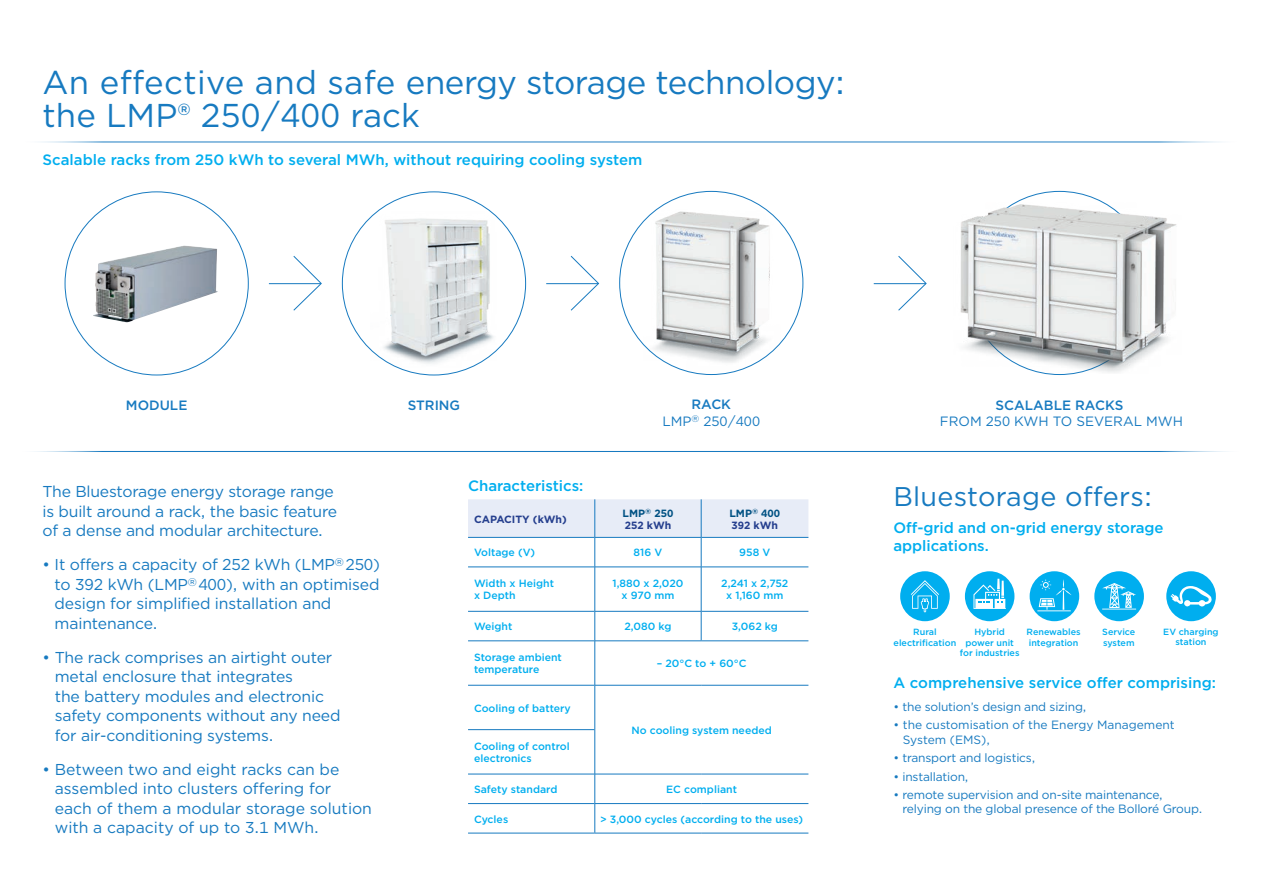
<style>
.page{position:relative;width:1268px;height:893px;background:#fff}
.page>*{position:absolute;margin:0;border:0;box-sizing:border-box;transform-origin:0 0}
.t1{font:33px/33px "Gotham";color:#177ac0}
.t2{font:27px "Gotham";letter-spacing:.01em;color:#177ac0}
.t3{font:15.75px/19.5px "Gotham";letter-spacing:-.01em;color:#177ac0}
.t4{font:500 15px/18px "Gotham";letter-spacing:-.005em;color:#00aeef}
.t5{font:13.5px/16.5px "Gotham";color:#177ac0;text-align:center}
.t6{font:500 13.5px "Gotham";color:#177ac0}
.t7{font:12px/14.2px "Gotham";letter-spacing:-.015em;color:#177ac0}
.t8{font:500 10.5px/12px "Gotham";color:#00aeef}
.t9{font:700 10.5px/12px "Gotham";color:#005183}
.t10{font:700 10.5px "Gotham";color:#253f8e}
.t11{font:500 9px/10.5px "Gotham";color:#00aeef;text-align:center}
.s1{font-weight:500}
.s2{color:#253f8e}
</style>
<div class="page">
<hr style="left:269px;top:283px;width:52px;height:1px;background:#177ac0">
<svg style="left:292px;top:256px;width:30px;height:55px"></svg>
<hr style="left:546px;top:283px;width:52px;height:1px;background:#177ac0">
<svg style="left:570px;top:256px;width:29px;height:55px"></svg>
<hr style="left:873px;top:283px;width:52px;height:1px;background:#177ac0">
<svg style="left:897px;top:256px;width:29px;height:55px"></svg>
<hr style="left:17px;top:141px;width:1227px;height:2px;background:#177ac0">
<hr style="left:17px;top:451px;width:1227px;height:1px;background:#177ac0">
<div style="left:900px;top:571px;width:49px;height:50px;background:#00aeef;border-radius:50%"></div>
<svg style="left:911px;top:580px;width:27px;height:32px"></svg>
<div style="left:964px;top:571px;width:50px;height:50px;background:#00aeef;border-radius:50%"></div>
<svg style="left:973px;top:579px;width:32px;height:30px"></svg>
<div style="left:1029px;top:571px;width:49px;height:50px;background:#00aeef;border-radius:50%"></div>
<svg style="left:1037px;top:579px;width:34px;height:32px"></svg>
<div style="left:1094px;top:571px;width:49px;height:50px;background:#00aeef;border-radius:50%"></div>
<svg style="left:1102px;top:583px;width:33px;height:26px"></svg>
<div style="left:1165px;top:571px;width:50px;height:50px;background:#00aeef;border-radius:50%"></div>
<svg style="left:1170px;top:586px;width:41px;height:21px"></svg>
<img style="left:93px;top:245px;width:125px;height:77px">
<div style="left:468px;top:499px;width:340px;height:38px;background:#e7ecf7"></div>
<hr style="left:468px;top:537px;width:126px;height:1px;background:#177ac0">
<hr style="left:595px;top:537px;width:105px;height:1px;background:#177ac0">
<hr style="left:701px;top:537px;width:107px;height:1px;background:#177ac0">
<hr style="left:468px;top:566px;width:126px;height:1px;background:#177ac0">
<hr style="left:595px;top:566px;width:105px;height:1px;background:#177ac0">
<hr style="left:701px;top:566px;width:107px;height:1px;background:#177ac0">
<hr style="left:468px;top:611px;width:126px;height:1px;background:#177ac0">
<hr style="left:595px;top:611px;width:105px;height:1px;background:#177ac0">
<hr style="left:701px;top:611px;width:107px;height:1px;background:#177ac0">
<hr style="left:468px;top:640px;width:126px;height:1px;background:#177ac0">
<hr style="left:595px;top:640px;width:106px;height:1px;background:#177ac0">
<hr style="left:701px;top:640px;width:107px;height:1px;background:#177ac0">
<hr style="left:468px;top:685px;width:126px;height:1px;background:#177ac0">
<hr style="left:595px;top:685px;width:106px;height:1px;background:#177ac0">
<hr style="left:701px;top:685px;width:107px;height:1px;background:#177ac0">
<hr style="left:468px;top:729px;width:126px;height:1px;background:#177ac0">
<hr style="left:468px;top:774px;width:126px;height:1px;background:#177ac0">
<hr style="left:595px;top:774px;width:106px;height:1px;background:#177ac0">
<hr style="left:701px;top:774px;width:107px;height:1px;background:#177ac0">
<hr style="left:468px;top:803px;width:126px;height:1px;background:#177ac0">
<hr style="left:595px;top:803px;width:106px;height:1px;background:#177ac0">
<hr style="left:701px;top:803px;width:107px;height:1px;background:#177ac0">
<hr style="left:468px;top:833px;width:126px;height:1px;background:#177ac0">
<hr style="left:594px;top:833px;width:107px;height:1px;background:#177ac0">
<hr style="left:701px;top:833px;width:107px;height:1px;background:#177ac0">
<hr style="left:594px;top:499px;width:1px;height:38px;background:#177ac0">
<hr style="left:700px;top:499px;width:1px;height:38px;background:#177ac0">
<hr style="left:594px;top:537px;width:1px;height:30px;background:#177ac0">
<hr style="left:700px;top:537px;width:1px;height:30px;background:#177ac0">
<hr style="left:594px;top:567px;width:1px;height:44px;background:#177ac0">
<hr style="left:700px;top:567px;width:1px;height:44px;background:#177ac0">
<hr style="left:594px;top:611px;width:1px;height:30px;background:#177ac0">
<svg style="left:700px;top:611px;width:1px;height:29px"></svg>
<hr style="left:594px;top:641px;width:1px;height:44px;background:#177ac0">
<hr style="left:594px;top:685px;width:1px;height:45px;background:#177ac0">
<hr style="left:594px;top:730px;width:1px;height:44px;background:#177ac0">
<svg style="left:594px;top:774px;width:1px;height:29px"></svg>
<hr style="left:594px;top:803px;width:1px;height:30px;background:#177ac0">
<img style="left:643px;top:201px;width:139px;height:168px">
<img style="left:960px;top:194px;width:217px;height:180px">
<img style="left:370px;top:212px;width:126px;height:156px">
<h1 class="t1" style="left:43px;top:66px;width:804px">An effective and safe energy storage technology: the LMP® 250/400 rack</h1>
<p class="t4" style="left:43px;top:151px;width:601px">Scalable racks from 250 kWh to several MWh, without requiring cooling system</p>
<p class="t6" style="left:126px;top:396px;width:63px">MODULE</p>
<p class="t6" style="left:407px;top:396px;width:54px">STRING</p>
<p class="t5" style="left:662px;top:396px;width:99px"><span class="s1">RACK<br></span>LMP<sup>®</sup> 250/400</p>
<p class="t3" style="left:43px;top:482px;width:296px">The Bluestorage energy storage range is built around a rack, the basic feature of a dense and modular architecture.</p>
<p class="t3" style="left:55px;top:555px;width:327px;text-indent:-12px">• It offers a capacity of 252 kWh (LMP<sup>®</sup> 250) to 392 kWh (LMP<sup>®</sup> 400), with an optimised design for simplified installation and maintenance.</p>
<p class="t3" style="left:55px;top:647px;width:287px;text-indent:-12px">• The rack comprises an airtight outer metal enclosure that integrates<br>the battery modules and electronic safety components without any need for air-conditioning systems.</p>
<p class="t3" style="left:55px;top:759px;width:319px;text-indent:-12px">• Between two and eight racks can be assembled into clusters offering for each of them a modular storage solution with a capacity of up to 3.1 MWh.</p>
<p class="t4" style="left:468px;top:476px;width:117px">Characteristics:</p>
<p class="t10" style="left:474px;top:512px;width:94px">CAPACITY (kWh)</p>
<p class="t9" style="left:622px;top:507px;width:52px">LMP<sup>®</sup> 250<br><span class="s2">252 kWh</span></p>
<p class="t9" style="left:729px;top:507px;width:52px">LMP<sup>®</sup> 400<br><span class="s2">392 kWh</span></p>
<p class="t8" style="left:474px;top:546px;width:63px">Voltage (V)</p>
<p class="t8" style="left:633px;top:546px;width:30px">816 V</p>
<p class="t8" style="left:739px;top:546px;width:33px">958 V</p>
<p class="t8" style="left:474px;top:577px;width:81px">Width x Height x Depth</p>
<p class="t8" style="left:612px;top:577px;width:72px;text-align:center">1,880 x 2,020 x 970 mm</p>
<p class="t8" style="left:721px;top:577px;width:69px;text-align:center">2,241 x 2,752 x 1,160 mm</p>
<p class="t8" style="left:474px;top:620px;width:40px">Weight</p>
<p class="t8" style="left:624px;top:620px;width:48px">2,080 kg</p>
<p class="t8" style="left:731px;top:620px;width:48px">3,062 kg</p>
<p class="t8" style="left:474px;top:651px;width:89px">Storage ambient temperature</p>
<p class="t8" style="left:656px;top:657px;width:91px">– 20°C to + 60°C</p>
<p class="t8" style="left:474px;top:702px;width:98px">Cooling of battery</p>
<p class="t8" style="left:631px;top:724px;width:142px">No cooling system needed</p>
<p class="t8" style="left:474px;top:740px;width:97px">Cooling of control electronics</p>
<p class="t8" style="left:474px;top:783px;width:85px">Safety standard</p>
<p class="t8" style="left:666px;top:783px;width:72px">EC compliant</p>
<p class="t8" style="left:474px;top:813px;width:36px">Cycles</p>
<p class="t8" style="left:600px;top:813px;width:205px">&gt; 3,000 cycles (according to the uses)</p>
<p class="t6" style="left:995px;top:396px;width:129px">SCALABLE RACKS</p>
<p class="t5" style="left:939px;top:413px;width:244px">FROM 250 KWH TO SEVERAL MWH</p>
<h2 class="t2" style="left:893px;top:479px;width:260px">Bluestorage offers:</h2>
<p class="t4" style="left:893px;top:518px;width:271px">Off-grid and on-grid energy storage applications.</p>
<p class="t11" style="left:893px;top:626px;width:64px">Rural electrification</p>
<p class="t11" style="left:959px;top:626px;width:61px">Hybrid power unit for industries</p>
<p class="t11" style="left:1026px;top:626px;width:56px;text-align:left">Renewables integration</p>
<p class="t11" style="left:1102px;top:626px;width:35px;text-align:left">Service system</p>
<p class="t11" style="left:1162px;top:626px;width:57px">EV charging station</p>
<p class="t4" style="left:893px;top:674px;width:324px">A comprehensive service offer comprising:</p>
<p class="t7" style="left:893px;top:699px;width:194px">• the solution’s design and sizing,</p>
<p class="t7" style="left:902px;top:718px;width:273px;text-indent:-9px">• the customisation of the Energy Management<br>System (EMS),</p>
<p class="t7" style="left:893px;top:751px;width:143px">• transport and logistics,</p>
<p class="t7" style="left:893px;top:769px;width:76px">• installation,</p>
<p class="t7" style="left:902px;top:788px;width:301px;text-indent:-9px">• remote supervision and on-site maintenance, relying on the global presence of the Bolloré Group.</p>
</div>
